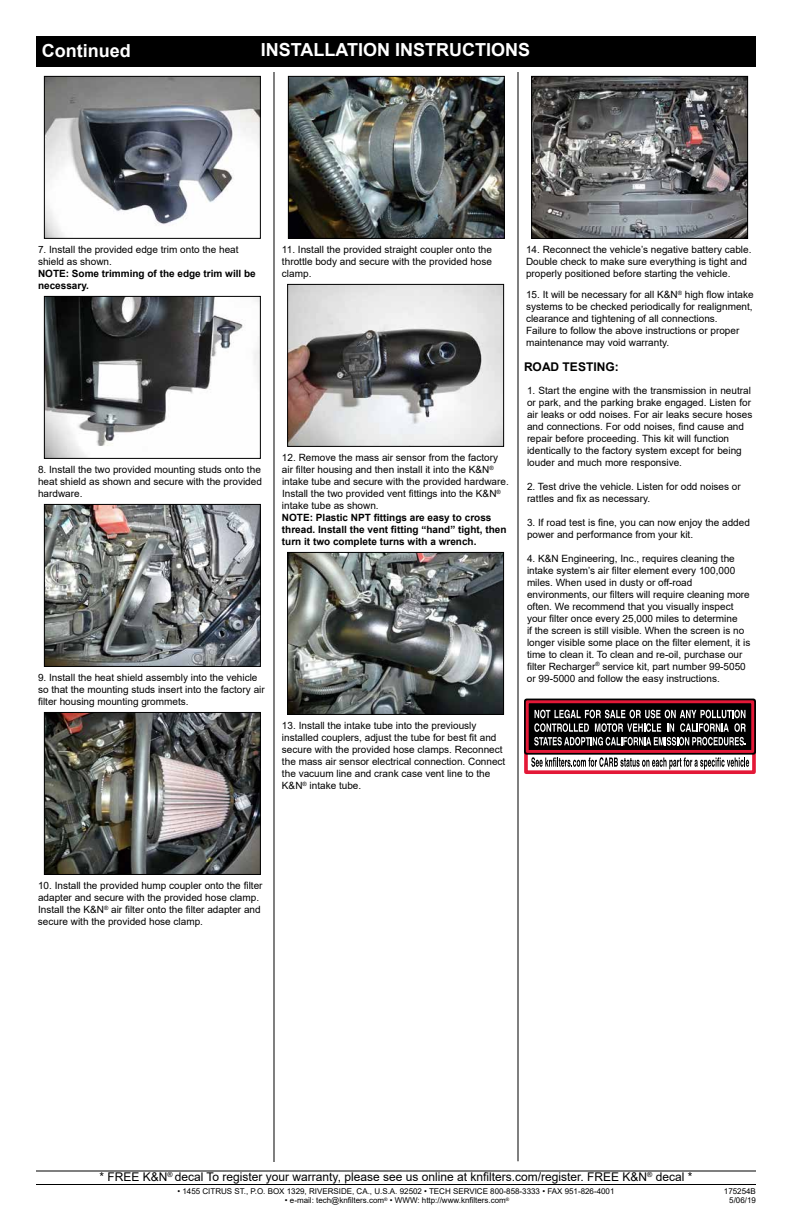
<style>
.page{position:relative;width:792px;height:1224px;background:#fff}
.page>*{position:absolute;margin:0;border:0;box-sizing:border-box;transform-origin:0 0}
.t1{font:700 18px "Arial";color:#fff}
.t2{font:12px "Arial";color:#000}
.t3{font:700 12px "Arial";color:#000}
.t4{font:10px/12px "Arial";color:#000}
.t5{font:700 10px/12px "Arial";color:#000}
.t6{font:8px/9.6px "Arial";color:#000;text-align:right}
</style>
<div class="page">
<div style="left:36px;top:36px;width:720px;height:31px;background:#000"></div>
<hr style="left:36px;top:1184px;width:720px;height:1px;background:#000">
<hr style="left:36px;top:1171px;width:720px;height:1px;background:#000">
<hr style="left:274px;top:72px;width:1px;height:1090px;background:#000">
<hr style="left:518px;top:72px;width:1px;height:1089px;background:#000">
<div style="left:524px;top:745px;width:232px;height:29px;border:4px solid #e31837"></div>
<div style="left:526px;top:701px;width:228px;height:51px;background:#000"></div>
<div style="left:524px;top:699px;width:232px;height:56px;border:5px solid #000"></div>
<div style="left:526px;top:700px;width:228px;height:53px;border:3px solid #e31837"></div>
<svg style="left:531px;top:757px;width:218px;height:12px"></svg>
<svg style="left:534px;top:710px;width:212px;height:36px"></svg>
<img style="left:46px;top:78px;width:213px;height:159px">
<div style="left:44px;top:76px;width:217px;height:163px;border:1px solid #000"></div>
<img style="left:46px;top:298px;width:213px;height:159px">
<div style="left:44px;top:296px;width:217px;height:163px;border:1px solid #000"></div>
<img style="left:46px;top:506px;width:213px;height:159px">
<div style="left:44px;top:504px;width:217px;height:163px;border:1px solid #000"></div>
<img style="left:46px;top:714px;width:213px;height:159px">
<div style="left:44px;top:712px;width:217px;height:163px;border:1px solid #000"></div>
<img style="left:290px;top:78px;width:213px;height:159px">
<div style="left:288px;top:76px;width:217px;height:163px;border:1px solid #000"></div>
<img style="left:289px;top:286px;width:213px;height:159px">
<div style="left:287px;top:284px;width:217px;height:163px;border:1px solid #000"></div>
<img style="left:289px;top:554px;width:213px;height:159px">
<div style="left:287px;top:552px;width:217px;height:163px;border:1px solid #000"></div>
<img style="left:533px;top:78px;width:213px;height:159px">
<div style="left:531px;top:76px;width:217px;height:163px;border:1px solid #000"></div>
<h1 class="t1" style="left:42px;top:38px;width:90px">Continued</h1>
<h1 class="t1" style="left:261px;top:37px;width:271px">INSTALLATION INSTRUCTIONS</h1>
<p class="t4" style="left:38px;top:243px;width:202px">7. Install the provided edge trim onto the heat shield as shown.</p>
<p class="t5" style="left:38px;top:268px;width:219px">NOTE: Some trimming of the edge trim will be necessary.</p>
<p class="t4" style="left:38px;top:463px;width:225px;text-align:justify">8. Install the two provided mounting studs onto the heat shield as shown and secure with the provided hardware.</p>
<p class="t4" style="left:38px;top:672px;width:228px">9. Install the heat shield assembly into the vehicle so that the mounting studs insert into the factory air filter housing mounting grommets.</p>
<p class="t4" style="left:282px;top:243px;width:212px;text-align:justify">11. Install the provided straight coupler onto the throttle body and secure with the provided hose clamp.</p>
<p class="t4" style="left:282px;top:451px;width:228px">12. Remove the mass air sensor from the factory air filter housing and then install it into the K&amp;N<sup>® </sup>intake tube and secure with the provided hardware.<br>Install the two provided vent fittings into the K&amp;N<sup>® </sup>intake tube as shown.</p>
<p class="t5" style="left:282px;top:512px;width:226px">NOTE: Plastic NPT fittings are easy to cross thread. Install the vent fitting “hand” tight, then turn it two complete turns with a wrench.</p>
<p class="t4" style="left:282px;top:720px;width:225px">13. Install the intake tube into the previously installed couplers, adjust the tube for best fit and secure with the provided hose clamps. Reconnect the mass air sensor electrical connection. Connect the vacuum line and crank case vent line to the K&amp;N<sup>®</sup> intake tube.</p>
<p class="t4" style="left:526px;top:243px;width:227px">14. Reconnect the vehicle’s negative battery cable.<br>Double check to make sure everything is tight and properly positioned before starting the vehicle.</p>
<p class="t4" style="left:526px;top:289px;width:229px">15. It will be necessary for all K&amp;N<sup>®</sup> high flow intake systems to be checked periodically for realignment, clearance and tightening of all connections.<br>Failure to follow the above instructions or proper maintenance may void warranty.</p>
<p class="t3" style="left:524px;top:358px;width:96px">ROAD TESTING:</p>
<p class="t4" style="left:527px;top:384px;width:227px">1. Start the engine with the transmission in neutral or park, and the parking brake engaged. Listen for air leaks or odd noises. For air leaks secure hoses and connections. For odd noises, find cause and repair before proceeding. This kit will function identically to the factory system except for being louder and much more responsive.</p>
<p class="t4" style="left:527px;top:480px;width:215px">2. Test drive the vehicle. Listen for odd noises or rattles and fix as necessary.</p>
<p class="t4" style="left:527px;top:516px;width:224px">3. If road test is fine, you can now enjoy the added power and performance from your kit.</p>
<p class="t4" style="left:527px;top:552px;width:225px">4. K&amp;N Engineering, Inc., requires cleaning the intake system’s air filter element every 100,000 miles. When used in dusty or off-road environments, our filters will require cleaning more often. We recommend that you visually inspect your filter once every 25,000 miles to determine<br>if the screen is still visible. When the screen is no longer visible some place on the filter element, it is time to clean it. To clean and re-oil, purchase our filter Recharger<sup>®</sup> service kit, part number 99-5050 or 99-5000 and follow the easy instructions.</p>
<p class="t4" style="left:38px;top:880px;width:226px">10. Install the provided hump coupler onto the filter adapter and secure with the provided hose clamp.<br>Install the K&amp;N<sup>®</sup> air filter onto the filter adapter and secure with the provided hose clamp.</p>
<p class="t2" style="left:100px;top:1169px;width:594px">* FREE K&amp;N<sup>®</sup> decal To register your warranty, please see us online at knfilters.com/register. FREE K&amp;N<sup>®</sup> decal *</p>
<p class="t6" style="left:177px;top:1186px;width:439px">• 1455 CITRUS ST., P.O. BOX 1329, RIVERSIDE, CA., U.S.A. 92502 • TECH SERVICE 800-858-3333 • FAX 951-826-4001</p>
<p class="t6" style="left:285px;top:1196px;width:226px">• e-mail: tech@knfilters.com<sup>®</sup> • WWW: http://www.knfilters.com<sup>®</sup></p>
<p class="t6" style="left:724px;top:1186px;width:34px">175254B<br>5/06/19</p>
</div>
